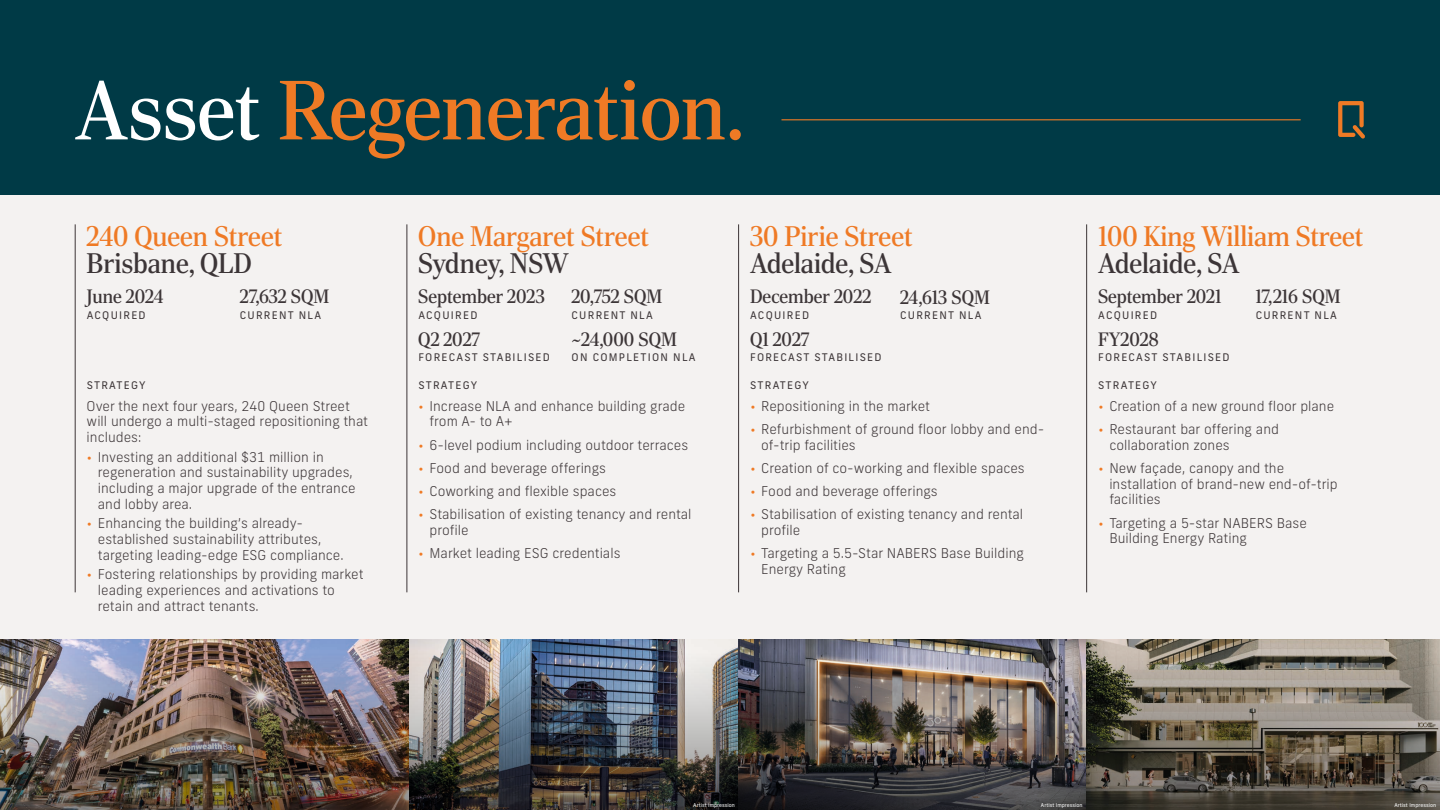
<style>
.page{position:relative;width:1440px;height:810px;background:#003a46}
.page>*{position:absolute;margin:0;border:0;box-sizing:border-box;transform-origin:0 0}
.t1{font:84.38px "Rocky";color:#ef7a25}
.t2{font:28.5px "Rocky";color:#ef7a25}
.t3{font:28.5px "Rocky";color:#3c3537}
.t4{font:19.5px "Rocky";color:#3c3537}
.t5{font:300 13.5px/15.8px "New Frank";color:#3c3537}
.t6{font:10.5px "New Frank";letter-spacing:.12em;color:#3c3537}
.t7{font:5.25px "New Frank";color:#fff}
.s1{color:#fff}
.s2{color:#ef7a25}
</style>
<div class="page">
<div style="left:0;top:195px;width:1440px;height:547px;background:#f4f2f1"></div>
<svg style="left:1338px;top:101px;width:27px;height:38px"></svg>
<hr style="left:782px;top:119px;width:519px;height:1px;background:#ef7a25">
<img style="left:0;top:639px;width:1440px;height:171px">
<hr style="left:738px;top:224px;width:1px;height:368px;background:#3c3537">
<hr style="left:1086px;top:224px;width:1px;height:368px;background:#3c3537">
<hr style="left:407px;top:224px;width:1px;height:368px;background:#3c3537">
<hr style="left:75px;top:224px;width:1px;height:368px;background:#3c3537">
<h1 class="t1" style="left:75px;top:62px;width:671px"><span class="s1">Asset</span> Regeneration.</h1>
<h2 class="t2" style="left:87px;top:220px;width:197px">240 Queen Street</h2>
<h2 class="t3" style="left:87px;top:247px;width:167px">Brisbane, QLD</h2>
<h3 class="t4" style="left:240px;top:285px;width:91px">27,632 SQM</h3>
<p class="t6" style="left:240px;top:308px;width:83px">CURRENT NLA</p>
<h3 class="t4" style="left:87px;top:285px;width:78px">June 2024</h3>
<p class="t6" style="left:87px;top:308px;width:61px">ACQUIRED</p>
<p class="t6" style="left:87px;top:379px;width:60px">STRATEGY</p>
<p class="t5" style="left:87px;top:398px;width:283px">Over the next four years, 240 Queen Street will undergo a multi-staged repositioning that includes:</p>
<p class="t5" style="left:98px;top:449px;width:259px;text-indent:-11px"><span class="s2">•</span> Investing an additional $31 million in regeneration and sustainability upgrades, including a major upgrade of the entrance and lobby area.</p>
<p class="t5" style="left:98px;top:516px;width:247px;text-indent:-11px"><span class="s2">•</span> Enhancing the building’s already&shy;established sustainability attributes, targeting leading-edge ESG compliance.</p>
<p class="t5" style="left:98px;top:567px;width:267px;text-indent:-11px"><span class="s2">•</span> Fostering relationships by providing market leading experiences and activations to retain and attract tenants.</p>
<h2 class="t2" style="left:418px;top:220px;width:232px">One Margaret Street</h2>
<h2 class="t3" style="left:418px;top:247px;width:152px">Sydney, NSW</h2>
<h3 class="t4" style="left:571px;top:285px;width:92px">20,752 SQM</h3>
<p class="t6" style="left:572px;top:308px;width:83px">CURRENT NLA</p>
<h3 class="t4" style="left:418px;top:285px;width:128px">September 2023</h3>
<p class="t6" style="left:418px;top:308px;width:61px">ACQUIRED</p>
<h3 class="t4" style="left:418px;top:328px;width:63px">Q2 2027</h3>
<p class="t6" style="left:418px;top:351px;width:133px">FORECAST STABILISED</p>
<h3 class="t4" style="left:571px;top:328px;width:107px">~24,000 SQM</h3>
<p class="t6" style="left:572px;top:351px;width:125px">ON COMPLETION NLA</p>
<p class="t6" style="left:418px;top:379px;width:60px">STRATEGY</p>
<p class="t5" style="left:430px;top:398px;width:257px;text-indent:-11px"><span class="s2">•</span> Increase NLA and enhance building grade from A- to A+</p>
<p class="t5" style="left:418px;top:437px;width:271px"><span class="s2">•</span> 6-level podium including outdoor terraces</p>
<p class="t5" style="left:418px;top:460px;width:189px"><span class="s2">•</span> Food and beverage offerings</p>
<p class="t5" style="left:418px;top:483px;width:200px"><span class="s2">•</span> Coworking and flexible spaces</p>
<p class="t5" style="left:430px;top:507px;width:263px;text-indent:-11px"><span class="s2">•</span> Stabilisation of existing tenancy and rental profile</p>
<p class="t5" style="left:418px;top:546px;width:204px"><span class="s2">•</span> Market leading ESG credentials</p>
<h2 class="t2" style="left:750px;top:220px;width:164px">30 Pirie Street</h2>
<h2 class="t3" style="left:750px;top:247px;width:143px">Adelaide, SA</h2>
<h3 class="t4" style="left:750px;top:285px;width:123px">December 2022</h3>
<p class="t6" style="left:750px;top:309px;width:61px">ACQUIRED</p>
<h3 class="t4" style="left:750px;top:328px;width:61px">Q1 2027</h3>
<p class="t6" style="left:750px;top:351px;width:133px">FORECAST STABILISED</p>
<p class="t6" style="left:750px;top:379px;width:60px">STRATEGY</p>
<h3 class="t4" style="left:900px;top:286px;width:91px">24,613 SQM</h3>
<p class="t6" style="left:900px;top:309px;width:83px">CURRENT NLA</p>
<p class="t5" style="left:750px;top:398px;width:181px"><span class="s2">•</span> Repositioning in the market</p>
<p class="t5" style="left:761px;top:421px;width:285px;text-indent:-11px"><span class="s2">•</span> Refurbishment of ground floor lobby and end&shy;of-trip facilities</p>
<p class="t5" style="left:750px;top:460px;width:276px"><span class="s2">•</span> Creation of co-working and flexible spaces</p>
<p class="t5" style="left:750px;top:483px;width:189px"><span class="s2">•</span> Food and beverage offerings</p>
<p class="t5" style="left:761px;top:507px;width:263px;text-indent:-11px"><span class="s2">•</span> Stabilisation of existing tenancy and rental profile</p>
<p class="t5" style="left:761px;top:546px;width:264px;text-indent:-11px"><span class="s2">•</span> Targeting a 5.5-Star NABERS Base Building<br>Energy Rating</p>
<h2 class="t2" style="left:1098px;top:220px;width:267px">100 King William Street</h2>
<h2 class="t3" style="left:1098px;top:247px;width:143px">Adelaide, SA</h2>
<h3 class="t4" style="left:1098px;top:285px;width:125px">September 2021</h3>
<p class="t6" style="left:1098px;top:308px;width:61px">ACQUIRED</p>
<h3 class="t4" style="left:1098px;top:328px;width:62px">FY2028</h3>
<p class="t6" style="left:1098px;top:351px;width:133px">FORECAST STABILISED</p>
<p class="t6" style="left:1098px;top:379px;width:60px">STRATEGY</p>
<h3 class="t4" style="left:1256px;top:285px;width:86px">17,216 SQM</h3>
<p class="t6" style="left:1256px;top:308px;width:83px">CURRENT NLA</p>
<p class="t5" style="left:1098px;top:398px;width:238px"><span class="s2">•</span> Creation of a new ground floor plane</p>
<p class="t5" style="left:1109px;top:421px;width:171px;text-indent:-11px"><span class="s2">•</span> Restaurant bar offering and collaboration zones</p>
<p class="t5" style="left:1109px;top:460px;width:230px;text-indent:-11px"><span class="s2">•</span> New façade, canopy and the installation of brand-new end-of-trip facilities</p>
<p class="t5" style="left:1109px;top:515px;width:199px;text-indent:-11px"><span class="s2">•</span> Targeting a 5-star NABERS Base<br>Building Energy Rating</p>
<p class="t7" style="left:693px;top:801px;width:43px">Artist Impression</p>
<p class="t7" style="left:1041px;top:801px;width:43px">Artist Impression</p>
<p class="t7" style="left:1395px;top:801px;width:43px">Artist Impression</p>
</div>
